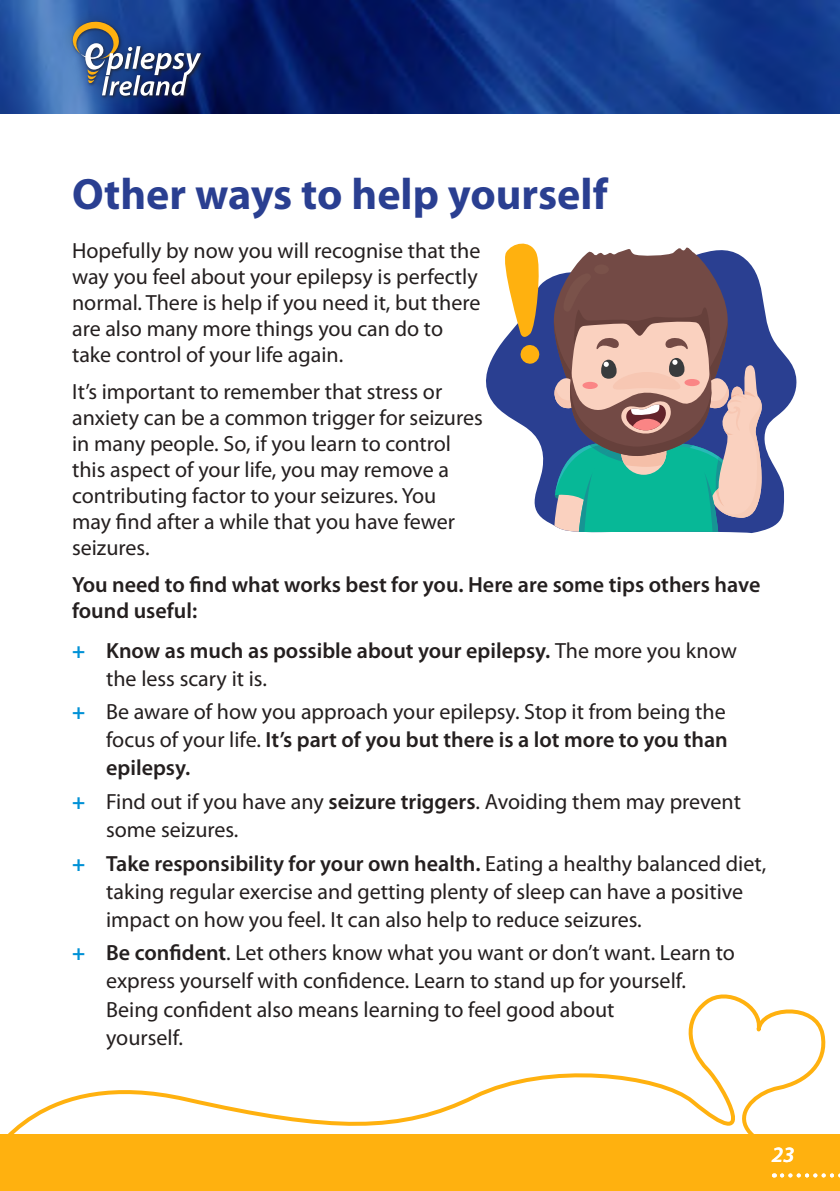
<style>
.page{position:relative;width:840px;height:1191px;background:#fff}
.page>*{position:absolute;margin:0;border:0;box-sizing:border-box;transform-origin:0 0}
.t1{font:700 44px "Myriad Pro";color:#2a3f91}
.t2{font:22px/26px "Myriad Pro";color:#241f1f}
.t3{font:600 22px/26px "Myriad Pro";color:#241f1f}
.t4{font:italic 600 22px "Myriad Pro";color:#fff}
.s1{font-weight:700;color:#0091d6}
.s2{font-weight:400}
.s3{font-weight:600}
</style>
<div class="page">
<hr style="left:0;top:113px;width:1px;height:1021px;background:#2a3f91">
<svg style="left:0;top:980px;width:826px;height:154px"></svg>
<svg style="left:486px;top:277px;width:310px;height:256px"></svg>
<svg style="left:552px;top:247px;width:219px;height:285px;background:#7c878b"></svg>
<svg style="left:499px;top:243px;width:43px;height:121px"></svg>
<div style="left:0;top:1134px;width:839px;height:57px;background:#ffb10f"></div>
<svg style="left:781px;top:1173px;width:59px;height:4px"></svg>
<img style="left:0;top:0;width:839px;height:113px">
<div style="left:60px;top:9px;width:152px;height:99px;background:#241f1f;opacity:.35"></div>
<img style="left:201px;top:23px;width:4px;height:61px">
<svg style="left:72px;top:21px;width:129px;height:75px;background:#516792"></svg>
<h1 class="t1" style="left:72px;top:165px;width:537px">Other ways to help yourself</h1>
<p class="t2" style="left:72px;top:237px;width:409px">Hopefully by now you will recognise that the way you feel about your epilepsy is perfectly normal. There is help if you need it, but there are also many more things you can do to take control of your life again.</p>
<p class="t2" style="left:72px;top:378px;width:412px">It’s important to remember that stress or anxiety can be a common trigger for seizures in many people. So, if you learn to control this aspect of your life, you may remove a contributing factor to your seizures. You<br>may find after a while that you have fewer seizures.</p>
<p class="t3" style="left:72px;top:571px;width:689px">You need to find what works best for you. Here are some tips others have found useful:</p>
<p class="t3" style="left:106px;top:636px;width:632px;line-height:28px;text-indent:-34px"><span class="s1">+</span> Know as much as possible about your epilepsy. <span class="s2">The more you know the less scary it is.</span></p>
<p class="t2" style="left:106px;top:697px;width:623px;line-height:28px;text-align:justify;text-indent:-34px"><span class="s1">+</span> Be aware of how you approach your epilepsy. Stop it from being the focus of your life. <span class="s3">It’s part of you but there is a lot more to you than epilepsy.</span></p>
<p class="t2" style="left:106px;top:787px;width:636px;line-height:28px;text-indent:-34px"><span class="s1">+</span> Find out if you have any <span class="s3">seizure triggers</span>. Avoiding them may prevent some seizures.</p>
<p class="t2" style="left:106px;top:849px;width:661px;line-height:28px;text-indent:-34px"><span class="s1">+</span> <span class="s3">Take responsibility for your own health.</span> Eating a healthy balanced diet, taking regular exercise and getting plenty of sleep can have a positive impact on how you feel. It can also help to reduce seizures.</p>
<p class="t2" style="left:106px;top:938px;width:630px;line-height:28px;text-indent:-34px"><span class="s1">+</span> <span class="s3">Be confident</span>. Let others know what you want or don’t want. Learn to express yourself with confidence. Learn to stand up for yourself.<br>Being confident also means learning to feel good about<br>yourself.</p>
<p class="t4" style="left:771px;top:1140px;width:24px">23</p>
</div>
